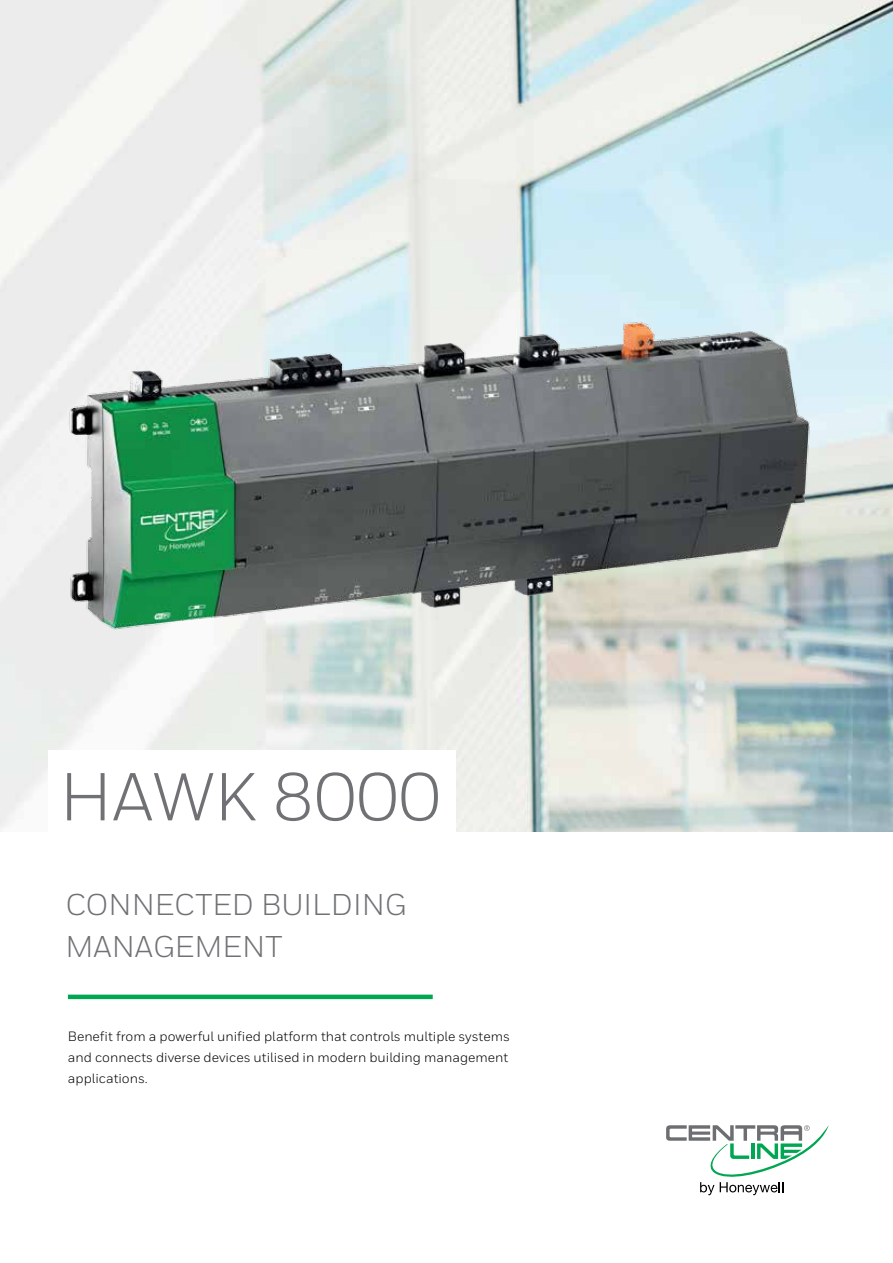
<style>
.page{position:relative;width:893px;height:1263px;background:#fff}
.page>*{position:absolute;margin:0;border:0;box-sizing:border-box;transform-origin:0 0}
.t1{font:67.5px "Honeywell Sans";color:#707175}
.t2{font:30px/42px "Honeywell Sans";color:#707175}
.t3{font:13.5px/21px "Honeywell Sans";color:#000}
</style>
<div class="page">
<img style="left:0;top:0;width:893px;height:831px">
<hr style="left:68px;top:995px;width:365px;height:4px;background:#00a651">
<img style="left:51px;top:302px;width:767px;height:386px">
<svg style="left:666px;top:1125px;width:163px;height:70px"></svg>
<div style="left:48px;top:750px;width:407px;height:92px;background:#fff"></div>
<h1 class="t1" style="left:59px;top:757px;width:383px">HAWK 8000</h1>
<h2 class="t2" style="left:65px;top:884px;width:343px">CONNECTED BUILDING<br>MANAGEMENT</h2>
<p class="t3" style="left:68px;top:1026px;width:444px">Benefit from a powerful unified platform that controls multiple systems and connects diverse devices utilised in modern building management applications.</p>
</div>
